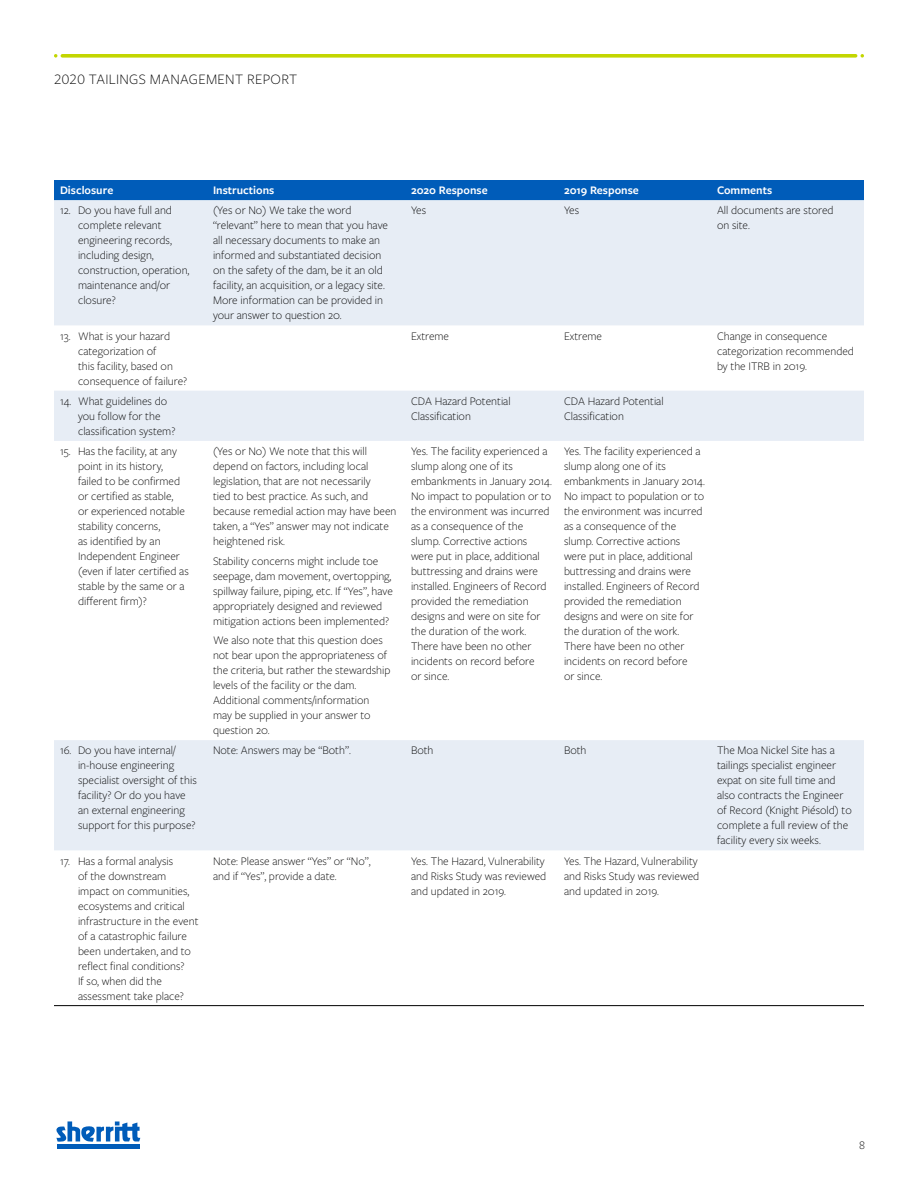
<style>
.page{position:relative;width:918px;height:1188px;background:#fff}
.page>*{position:absolute;margin:0;border:0;box-sizing:border-box;transform-origin:0 0}
.t1{font:300 15px "Freight Sans Pro";letter-spacing:.02em;color:#000}
.t2{font:300 12px/15px "Freight Sans Pro";color:#000}
.t3{font:600 12px "Freight Sans Pro";color:#fff}
</style>
<div class="page">
<svg style="left:62px;top:54px;width:794px;height:4px;background:#c9da19"></svg>
<hr style="left:57px;top:1145px;width:83px;height:4px;background:#005cb9">
<svg style="left:56px;top:1121px;width:84px;height:21px"></svg>
<div style="left:54px;top:180px;width:810px;height:20px;background:#005cb9"></div>
<svg style="left:54px;top:200px;width:810px;height:650px"></svg>
<hr style="left:54px;top:1005px;width:153px;height:1px;background:#000">
<hr style="left:207px;top:1005px;width:198px;height:1px;background:#000">
<hr style="left:405px;top:1005px;width:153px;height:1px;background:#000">
<hr style="left:558px;top:1005px;width:153px;height:1px;background:#000">
<hr style="left:711px;top:1005px;width:153px;height:1px;background:#000">
<p class="t1" style="left:54px;top:69px;width:245px">2020 TAILINGS MANAGEMENT REPORT</p>
<p class="t3" style="left:60px;top:182px;width:55px">Disclosure</p>
<p class="t3" style="left:213px;top:182px;width:63px">Instructions</p>
<p class="t3" style="left:411px;top:182px;width:78px">2020 Response</p>
<p class="t3" style="left:564px;top:182px;width:76px">2019 Response</p>
<p class="t3" style="left:717px;top:182px;width:57px">Comments</p>
<p class="t2" style="left:78px;top:203px;width:113px;text-indent:-18px">12. Do you have full and complete relevant engineering records, including design, construction, operation, maintenance and/or closure?</p>
<p class="t2" style="left:213px;top:203px;width:177px">(Yes or No) We take the word “relevant” here to mean that you have all necessary documents to make an informed and substantiated decision on the safety of the dam, be it an old facility, an acquisition, or a legacy site.<br>More information can be provided in your answer to question 20.</p>
<p class="t2" style="left:411px;top:203px;width:17px">Yes</p>
<p class="t2" style="left:564px;top:203px;width:17px">Yes</p>
<p class="t2" style="left:717px;top:203px;width:118px">All documents are stored on site.</p>
<p class="t2" style="left:78px;top:328px;width:111px;text-indent:-18px">13. What is your hazard categorization of<br>this facility, based on consequence of failure?</p>
<p class="t2" style="left:411px;top:328px;width:40px">Extreme</p>
<p class="t2" style="left:564px;top:328px;width:40px">Extreme</p>
<p class="t2" style="left:717px;top:328px;width:138px">Change in consequence categorization recommended by the ITRB in 2019.</p>
<p class="t2" style="left:78px;top:393px;width:99px;text-indent:-18px">14. What guidelines do you follow for the classification system?</p>
<p class="t2" style="left:411px;top:393px;width:101px">CDA Hazard Potential<br>Classification</p>
<p class="t2" style="left:564px;top:393px;width:101px">CDA Hazard Potential<br>Classification</p>
<p class="t2" style="left:78px;top:443px;width:112px;text-indent:-18px">15. Has the facility, at any point in its history, failed to be confirmed or certified as stable,<br>or experienced notable stability concerns,<br>as identified by an<br>Independent Engineer (even if later certified as stable by the same or a different firm)?</p>
<p class="t2" style="left:213px;top:443px;width:185px">(Yes or No) We note that this will depend on factors, including local legislation, that are not necessarily<br>tied to best practice. As such, and because remedial action may have been taken, a “Yes” answer may not indicate heightened risk.</p>
<p class="t2" style="left:411px;top:443px;width:142px">Yes. The facility experienced a slump along one of its embankments in January 2014.<br>No impact to population or to the environment was incurred as a consequence of the slump. Corrective actions were put in place, additional buttressing and drains were installed. Engineers of Record provided the remediation designs and were on site for the duration of the work.<br>There have been no other incidents on record before<br>or since.</p>
<p class="t2" style="left:564px;top:443px;width:142px">Yes. The facility experienced a slump along one of its embankments in January 2014.<br>No impact to population or to the environment was incurred as a consequence of the slump. Corrective actions were put in place, additional buttressing and drains were installed. Engineers of Record provided the remediation designs and were on site for the duration of the work.<br>There have been no other incidents on record before<br>or since.</p>
<p class="t2" style="left:213px;top:553px;width:181px">Stability concerns might include toe seepage, dam movement, overtopping, spillway failure, piping, etc. If “Yes”, have appropriately designed and reviewed mitigation actions been implemented?</p>
<p class="t2" style="left:213px;top:632px;width:179px">We also note that this question does not bear upon the appropriateness of the criteria, but rather the stewardship levels of the facility or the dam.<br>Additional comments/information may be supplied in your answer to question 20.</p>
<p class="t2" style="left:78px;top:742px;width:120px;text-indent:-18px">16. Do you have internal/ in-house engineering specialist oversight of this facility? Or do you have an external engineering support for this purpose?</p>
<p class="t2" style="left:213px;top:742px;width:139px">Note: Answers may be “Both”.</p>
<p class="t2" style="left:411px;top:742px;width:24px">Both</p>
<p class="t2" style="left:564px;top:742px;width:24px">Both</p>
<p class="t2" style="left:717px;top:742px;width:136px">The Moa Nickel Site has a tailings specialist engineer expat on site full time and also contracts the Engineer of Record (Knight Piésold) to complete a full review of the facility every six weeks.</p>
<p class="t2" style="left:78px;top:853px;width:122px;text-indent:-18px">17. Has a formal analysis<br>of the downstream impact on communities, ecosystems and critical infrastructure in the event of a catastrophic failure been undertaken, and to reflect final conditions?<br>If so, when did the assessment take place?</p>
<p class="t2" style="left:213px;top:853px;width:159px">Note: Please answer “Yes” or “No”, and if “Yes”, provide a date.</p>
<p class="t2" style="left:411px;top:853px;width:137px">Yes. The Hazard, Vulnerability and Risks Study was reviewed and updated in 2019.</p>
<p class="t2" style="left:564px;top:853px;width:137px">Yes. The Hazard, Vulnerability and Risks Study was reviewed and updated in 2019.</p>
<p class="t2" style="left:859px;top:1137px;width:7px">8</p>
</div>
